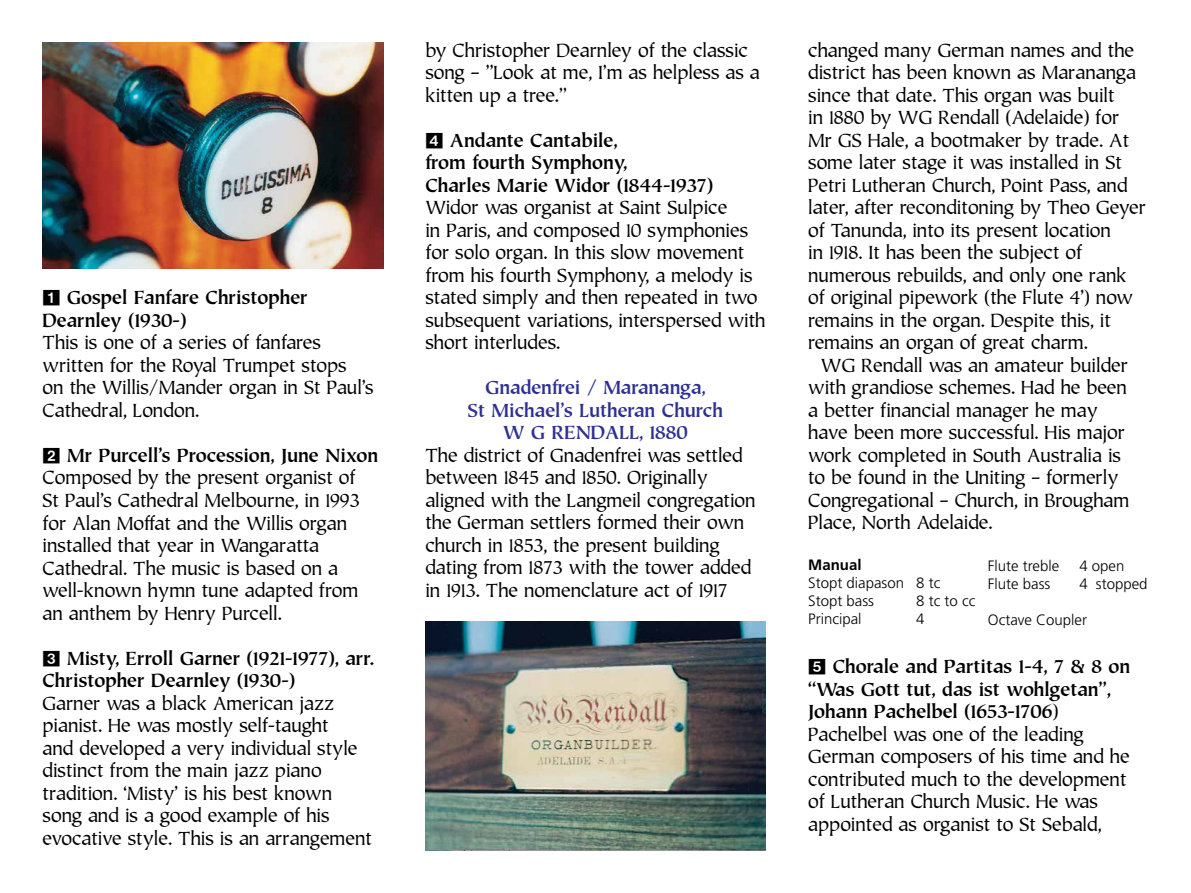
<style>
.page{position:relative;width:1191px;height:893px;background:#fff}
.page>*{position:absolute;margin:0;border:0;box-sizing:border-box;transform-origin:0 0}
.t1{font:18px/22.5px "Tiepolo";color:#000}
.t2{font:700 18px/22.5px "Tiepolo";color:#000}
.t3{font:700 18px/22.5px "Tiepolo";color:#2e3092;text-align:center}
.t4{font:300 15px/18px "Frutiger";color:#000}
.t5{font:700 15px "Frutiger";color:#000}
.s1{font-family:"Format Pi One S Si";font-weight:400}
.s2{font-family:"Format Pi One S Si"}
.s3{font-weight:700}
</style>
<div class="page">
<img style="left:43px;top:43px;width:340px;height:226px">
<img style="left:425px;top:621px;width:340px;height:229px">
<p class="t2" style="left:43px;top:286px;width:267px"><span class="s1">1</span> Gospel Fanfare Christopher<br>Dearnley (1930-)</p>
<p class="t1" style="left:43px;top:331px;width:332px">This is one of a series of fanfares written for the Royal Trumpet stops<br>on the Willis/Mander organ in St Paul’s<br>Cathedral, London.</p>
<p class="t1" style="left:43px;top:444px;width:337px"><span class="s2">2</span> <span class="s3">Mr Purcell’s Procession, June Nixon </span>Composed by the present organist of<br>St Paul’s Cathedral Melbourne, in 1993 for Alan Moffat and the Willis organ installed that year in Wangaratta Cathedral. The music is based on a well-known hymn tune adapted from an anthem by Henry Purcell.</p>
<p class="t2" style="left:43px;top:646px;width:333px"><span class="s1">3</span> Misty, Erroll Garner (1921-1977), arr.<br>Christopher Dearnley (1930-)</p>
<p class="t1" style="left:43px;top:691px;width:331px">Garner was a black American jazz pianist. He was mostly self-taught<br>and developed a very individual style distinct from the main jazz piano tradition. ‘Misty’ is his best known song and is a good example of his evocative style. This is an arrangement</p>
<p class="t1" style="left:425px;top:39px;width:336px">by Christopher Dearnley of the classic song – ”Look at me, I’m as helpless as a kitten up a tree.”</p>
<p class="t2" style="left:425px;top:129px;width:289px"><span class="s1">4</span> Andante Cantabile,<br>from fourth Symphony,<br>Charles Marie Widor (1844-1937)</p>
<p class="t1" style="left:425px;top:196px;width:341px">Widor was organist at Saint Sulpice<br>in Paris, and composed 10 symphonies for solo organ. In this slow movement from his fourth Symphony, a melody is stated simply and then repeated in two subsequent variations, interspersed with short interludes.</p>
<p class="t3" style="left:468px;top:376px;width:257px">Gnadenfrei / Marananga,<br>St Michael’s Lutheran Church<br>W G RENDALL, 1880</p>
<p class="t1" style="left:425px;top:444px;width:332px">The district of Gnadenfrei was settled between 1845 and 1850. Originally aligned with the Langmeil congregation the German settlers formed their own church in 1853, the present building dating from 1873 with the tower added in 1913. The nomenclature act of 1917</p>
<p class="t1" style="left:808px;top:39px;width:339px">changed many German names and the district has been known as Marananga since that date. This organ was built<br>in 1880 by WG Rendall (Adelaide) for Mr GS Hale, a bootmaker by trade. At some later stage it was installed in St Petri Lutheran Church, Point Pass, and later, after reconditoning by Theo Geyer of Tanunda, into its present location<br>in 1918. It has been the subject of numerous rebuilds, and only one rank of original pipework (the Flute 4’) now remains in the organ. Despite this, it remains an organ of great charm.</p>
<p class="t1" style="left:808px;top:354px;width:323px;text-indent:13px">WG Rendall was an amateur builder with grandiose schemes. Had he been a better financial manager he may have been more successful. His major work completed in South Australia is to be found in the Uniting – formerly Congregational – Church, in Brougham Place, North Adelaide.</p>
<p class="t5" style="left:808px;top:556px;width:55px">Manual</p>
<p class="t4" style="left:808px;top:574px;width:134px">Stopt diapason 8 tc<br>Stopt bass</p>
<p class="t4" style="left:988px;top:557px;width:73px">Flute treble</p>
<p class="t4" style="left:1079px;top:557px;width:47px">4 open</p>
<p class="t4" style="left:988px;top:575px;width:64px">Flute bass</p>
<p class="t4" style="left:1079px;top:575px;width:70px">4 stopped</p>
<p class="t4" style="left:988px;top:611px;width:101px">Octave Coupler</p>
<p class="t1" style="left:808px;top:655px;width:323px"><span class="s2">5</span> <span class="s3">Chorale and Partitas 1-4, 7 &amp; 8 on “Was Gott tut, das ist wohlgetan”, Johann Pachelbel (1653-1706</span>)<br>Pachelbel was one of the leading German composers of his time and he contributed much to the development of Lutheran Church Music. He was appointed as organist to St Sebald,</p>
<p class="t4" style="left:916px;top:592px;width:61px">8 tc to cc</p>
<p class="t4" style="left:808px;top:610px;width:55px">Principal</p>
<p class="t4" style="left:916px;top:610px;width:10px">4</p>
</div>
